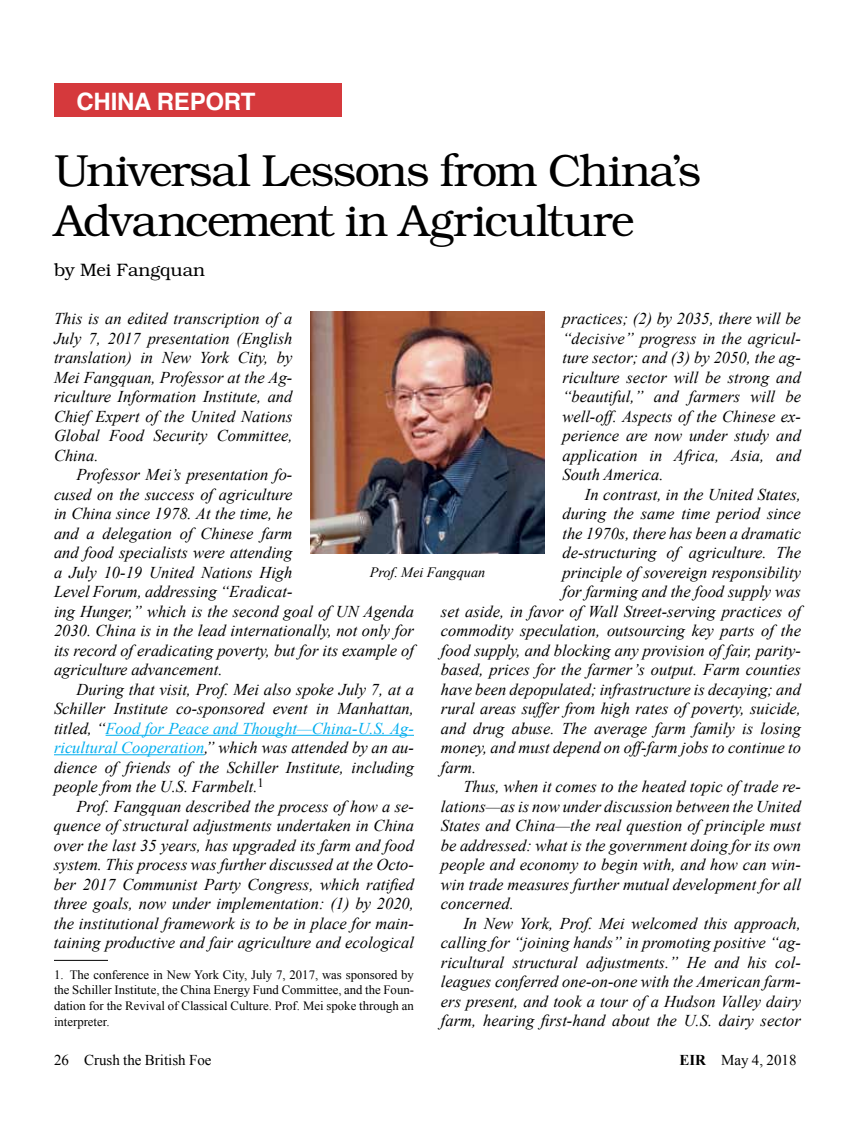
<style>
.page{position:relative;width:864px;height:1134px;background:#fff}
.page>*{position:absolute;margin:0;border:0;box-sizing:border-box;transform-origin:0 0}
.t1{font:300 45px/49.5px "Bookman";letter-spacing:-.03em;color:#000}
.t2{font:700 24px "Helvetica";letter-spacing:-.01em;color:#fff}
.t3{font:300 18px "Bookman";color:#000}
.t4{font:italic 16.5px/19.5px "Times New Roman";color:#000;text-align:justify}
.t5{font:15px "Times New Roman";color:#000}
.t6{font:italic 14.25px "Times New Roman";color:#000}
.t7{font:12.75px/15.8px "Times New Roman";color:#000;text-align:justify}
.s1{color:#00aeef}
.s2{font-weight:700}
</style>
<div class="page">
<hr style="left:106px;top:735px;width:308px;height:1px;background:#00aeef">
<hr style="left:54px;top:754px;width:151px;height:1px;background:#00aeef">
<div style="left:54px;top:84px;width:288px;height:33px;background:#d5393c"></div>
<hr style="left:54px;top:960px;width:54px;height:1px;background:#000">
<img style="left:310px;top:311px;width:234px;height:243px">
<h2 class="t2" style="left:76px;top:82px;width:181px">CHINA REPORT</h2>
<h1 class="t1" style="left:54px;top:146px;width:649px">Universal Lessons from China’s<br>Advancement in Agriculture</h1>
<p class="t3" style="left:54px;top:260px;width:153px">by Mei Fangquan</p>
<p class="t4" style="left:54px;top:308px;width:240px">This is an edited transcription of a July 7, 2017 presentation (English translation) in New York City, by Mei Fangquan, Professor at the Ag&shy;riculture Information Institute, and Chief Expert of the United Nations Global Food Security Committee, China.</p>
<p class="t4" style="left:54px;top:464px;width:362px;text-align:left;text-indent:23px">Professor Mei’s presentation fo-<br>cused on the success of agriculture<br>in China since 1978. At the time, he<br>and a delegation of Chinese farm<br>and food specialists were attending<br>a July 10-19 United Nations High<br>Level Forum, addressing “Eradicat-<br>ing Hunger,” which is the second goal of UN Agenda 2030. China is in the lead internationally, not only for its record of eradicating poverty, but for its example of agriculture advancement.</p>
<p class="t4" style="left:54px;top:679px;width:362px;text-indent:23px">During that visit, Prof. Mei also spoke July 7, at a Schiller Institute co-sponsored event in Manhattan, titled, “<span class="s1">Food for Peace and Thought—China-U.S. Ag&shy;ricultural Cooperation</span>,” which was attended by an au&shy;dience of friends of the Schiller Institute, including people from the U.S. Farmbelt.<sup>1</sup></p>
<p class="t4" style="left:54px;top:796px;width:362px;text-indent:23px">Prof. Fangquan described the process of how a se&shy;quence of structural adjustments undertaken in China over the last 35 years, has upgraded its farm and food system. This process was further discussed at the Octo&shy;ber 2017 Communist Party Congress, which ratified three goals, now under implementation: (1) by 2020, the institutional framework is to be in place for main&shy;taining productive and fair agriculture and ecological</p>
<p class="t4" style="left:562px;top:308px;width:240px">practices; (2) by 2035, there will be “decisive” progress in the agricul&shy;ture sector; and (3) by 2050, the ag&shy;riculture sector will be strong and “beautiful,” and farmers will be well-off. Aspects of the Chinese ex&shy;perience are now under study and application in Africa, Asia, and South America.</p>
<p class="t4" style="left:585px;top:484px;width:218px">In contrast, in the United States,</p>
<p class="t4" style="left:562px;top:503px;width:240px">during the same time period since</p>
<p class="t4" style="left:562px;top:523px;width:240px">the 1970s, there has been a dramatic</p>
<p class="t4" style="left:562px;top:542px;width:240px">de-structuring of agriculture. The</p>
<p class="t4" style="left:562px;top:562px;width:240px">principle of sovereign responsibility</p>
<p class="t4" style="left:562px;top:581px;width:240px">for farming and the food supply was</p>
<p class="t4" style="left:441px;top:601px;width:361px">set aside, in favor of Wall Street-serving practices of</p>
<p class="t4" style="left:441px;top:620px;width:362px">commodity speculation, outsourcing key parts of the</p>
<p class="t4" style="left:441px;top:640px;width:361px">food supply, and blocking any provision of fair, parity-</p>
<p class="t4" style="left:441px;top:659px;width:361px">based, prices for the farmer’s output. Farm counties</p>
<p class="t4" style="left:441px;top:679px;width:361px">have been depopulated; infrastructure is decaying; and</p>
<p class="t4" style="left:441px;top:698px;width:362px">rural areas suffer from high rates of poverty, suicide,</p>
<p class="t4" style="left:441px;top:718px;width:361px">and drug abuse. The average farm family is losing</p>
<p class="t4" style="left:441px;top:737px;width:361px">money, and must depend on off-farm jobs to continue to</p>
<p class="t4" style="left:441px;top:757px;width:37px">farm.</p>
<p class="t4" style="left:463px;top:776px;width:339px">Thus, when it comes to the heated topic of trade re-</p>
<p class="t4" style="left:441px;top:796px;width:361px">lations—as is now under discussion between the United</p>
<p class="t4" style="left:441px;top:815px;width:362px">States and China—the real question of principle must</p>
<p class="t4" style="left:441px;top:835px;width:361px">be addressed: what is the government doing for its own</p>
<p class="t4" style="left:441px;top:854px;width:361px">people and economy to begin with, and how can win-</p>
<p class="t4" style="left:441px;top:874px;width:361px">win trade measures further mutual development for all</p>
<p class="t4" style="left:441px;top:893px;width:74px">concerned.</p>
<p class="t4" style="left:463px;top:913px;width:339px">In New York, Prof. Mei welcomed this approach,</p>
<p class="t4" style="left:441px;top:932px;width:361px">calling for “joining hands” in promoting positive “ag-</p>
<p class="t4" style="left:441px;top:952px;width:361px">ricultural structural adjustments.” He and his col-</p>
<p class="t4" style="left:441px;top:971px;width:361px">leagues conferred one-on-one with the American farm-</p>
<p class="t4" style="left:441px;top:991px;width:362px">ers present, and took a tour of a Hudson Valley dairy</p>
<p class="t4" style="left:441px;top:1010px;width:361px">farm, hearing first-hand about the U.S. dairy sector</p>
<p class="t6" style="left:370px;top:562px;width:117px">Prof. Mei Fangquan</p>
<p class="t7" style="left:54px;top:966px;width:362px">1. The conference in New York City, July 7, 2017, was sponsored by the Schiller Institute, the China Energy Fund Committee, and the Foun&shy;dation for the Revival of Classical Culture. Prof. Mei spoke through an interpreter.</p>
<p class="t5" style="left:54px;top:1050px;width:159px">26 Crush the British Foe</p>
<p class="t5" style="left:679px;top:1050px;width:119px"><span class="s2">EIR</span> May 4, 2018</p>
</div>
